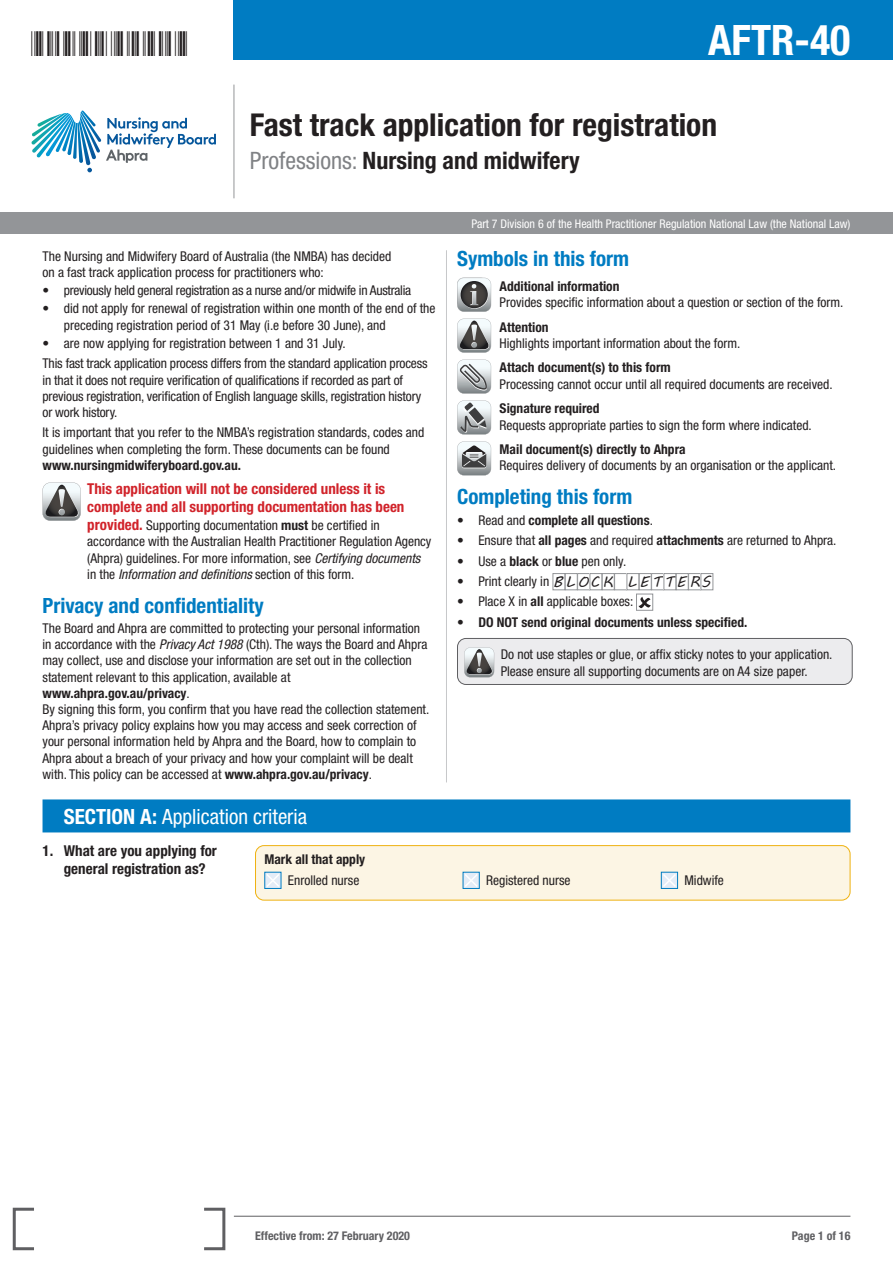
<style>
.page{position:relative;width:893px;height:1263px;background:#fff}
.page>*{position:absolute;margin:0;border:0;box-sizing:border-box;transform-origin:0 0}
.t1{font:700 condensed 42px "Helvetica Neue LT Std";color:#fff}
.t2{font:33px "Free 3 of 9";letter-spacing:.1em;color:#231f20}
.t3{font:700 condensed 31.5px "Helvetica Neue LT Std";color:#231f20}
.t4{font:700 condensed 24px "Helvetica Neue LT Std";color:#231f20}
.Guidelines-header{font:700 condensed 21px "Helvetica Neue LT Std";color:#007cc2}
.Section-header{font:condensed 21px "Helvetica Neue LT Std";color:#fff}
.Guidelines-paragraph{font:700 condensed 15px/18px "Helvetica Neue LT Std";color:#d1232a}
.Questions{font:700 condensed 15px/18px "Helvetica Neue LT Std";color:#231f20}
.t5{font:15px "MV Boli";letter-spacing:.2em;color:#231f20}
.t6{font:15px "MV Boli";letter-spacing:.22em;color:#231f20}
.Guidelines-paragraph-2{font:condensed 13.5px/16.2px "Helvetica Neue LT Std";color:#231f20}
.Guidelines-header-2{font:condensed 13.5px/16.2px "Helvetica Neue LT Std";color:#231f20}
.Section_additional_i{font:condensed 13.5px/16.2px "Helvetica Neue LT Std";color:#231f20}
.Answers_additional_t{font:700 condensed 13.5px "Helvetica Neue LT Std";color:#231f20}
.Guidelines-header-3{font:condensed 13.5px "Helvetica Neue LT Std";letter-spacing:-.02em;color:#231f20}
.Answer_block_text{font:condensed 13.5px "Helvetica Neue LT Std";color:#231f20}
.t7{font:condensed 12px "Helvetica Neue LT Std";color:#fff}
.t8{font:700 condensed 12px "Helvetica Neue LT Std";color:#5f5f62}
.s1{font-weight:400;color:#808285}
.s2{font-weight:700}
.s3{font-weight:700;font-size:15px;color:#d1232a}
.s4{font-style:italic}
.s5{font-weight:400}
</style>
<div class="page">
<svg style="left:32px;top:111px;width:184px;height:61px"></svg>
<hr style="left:234px;top:85px;width:1px;height:113px;background:#939598">
<div style="left:234px;top:0;width:659px;height:60px;background:#007cc2"></div>
<div style="left:0;top:213px;width:893px;height:21px;background:#939598"></div>
<svg style="left:12px;top:1207px;width:214px;height:44px"></svg>
<hr style="left:234px;top:1216px;width:616px;height:1px;background:#5f5f62">
<svg style="left:43px;top:482px;width:38px;height:39px"></svg>
<div style="left:553px;top:573px;width:12px;height:17px;border:1px solid #939598"></div>
<div style="left:565px;top:573px;width:13px;height:17px;border:1px solid #939598"></div>
<div style="left:577px;top:573px;width:13px;height:17px;border:1px solid #939598"></div>
<div style="left:590px;top:573px;width:12px;height:17px;border:1px solid #939598"></div>
<div style="left:602px;top:573px;width:13px;height:17px;border:1px solid #939598"></div>
<div style="left:614px;top:573px;width:13px;height:17px;background:#fff;border:1px solid #939598"></div>
<div style="left:626px;top:573px;width:13px;height:17px;border:1px solid #939598"></div>
<div style="left:639px;top:573px;width:13px;height:17px;border:1px solid #939598"></div>
<div style="left:651px;top:573px;width:13px;height:17px;border:1px solid #939598"></div>
<div style="left:663px;top:573px;width:13px;height:17px;border:1px solid #939598"></div>
<div style="left:676px;top:573px;width:13px;height:17px;border:1px solid #939598"></div>
<div style="left:688px;top:573px;width:13px;height:17px;border:1px solid #939598"></div>
<div style="left:700px;top:573px;width:13px;height:17px;border:1px solid #939598"></div>
<div style="left:636px;top:594px;width:17px;height:17px;background:#fff;border:1px solid #939598"></div>
<svg style="left:638px;top:597px;width:13px;height:11px"></svg>
<div style="left:457px;top:638px;width:395px;height:46px;background:#ececee;border-radius:9px"></div>
<svg style="left:464px;top:647px;width:30px;height:30px"></svg>
<div style="left:457px;top:638px;width:396px;height:47px;border:1px solid #5f5f62;border-radius:9px"></div>
<svg style="left:457px;top:278px;width:34px;height:34px"></svg>
<svg style="left:457px;top:319px;width:34px;height:34px"></svg>
<svg style="left:457px;top:360px;width:34px;height:34px"></svg>
<svg style="left:457px;top:400px;width:34px;height:34px"></svg>
<svg style="left:457px;top:441px;width:34px;height:34px"></svg>
<div style="left:43px;top:799px;width:807px;height:33px;background:#007cc2"></div>
<div style="left:255px;top:846px;width:595px;height:54px;background:#fcf5e4;border-radius:9px"></div>
<svg style="left:264px;top:872px;width:17px;height:17px"></svg>
<svg style="left:265px;top:872px;width:16px;height:16px"></svg>
<svg style="left:463px;top:872px;width:17px;height:17px"></svg>
<svg style="left:463px;top:872px;width:16px;height:16px"></svg>
<div style="left:661px;top:872px;width:17px;height:17px;background:#0880c3"></div>
<svg style="left:661px;top:872px;width:16px;height:16px"></svg>
<div style="left:255px;top:845px;width:595px;height:55px;border:1px solid #efb211;border-radius:9px"></div>
<hr style="left:446px;top:250px;width:1px;height:532px;background:#c7c8ca">
<h2 class="t2" style="left:32px;top:25px;width:158px">*AFTR-401*</h2>
<h1 class="t1" style="left:708px;top:15px;width:144px">AFTR-40</h1>
<h3 class="t3" style="left:250px;top:106px;width:469px">Fast track application for registration</h3>
<h3 class="t4" style="left:250px;top:146px;width:331px"><span class="s1">Professions:</span> Nursing and midwifery</h3>
<p class="t7" style="left:471px;top:216px;width:380px">Part 7 Division 6 of the Health Practitioner Regulation National Law (the National Law)</p>
<p class="Guidelines-paragraph-2" style="left:43px;top:248px;width:350px">The Nursing and Midwifery Board of Australia (the NMBA) has decided on a fast track application process for practitioners who:</p>
<p class="Guidelines-header-3" style="left:43px;top:282px;width:370px">• previously held general registration as a nurse and/or midwife in Australia</p>
<p class="Guidelines-header-2" style="left:64px;top:300px;width:373px;text-indent:-21px">• did not apply for renewal of registration within one month of the end of the preceding registration period of 31 May (i.e before 30 June), and</p>
<p class="Guidelines-header-2" style="left:43px;top:335px;width:305px">• are now applying for registration between 1 and 31 July.</p>
<p class="Guidelines-paragraph-2" style="left:43px;top:355px;width:387px">This fast track application process differs from the standard application process in that it does not require verification of qualifications if recorded as part of previous registration, verification of English language skills, registration history or work history.</p>
<p class="Guidelines-paragraph-2" style="left:43px;top:424px;width:383px">It is important that you refer to the NMBA’s registration standards, codes and guidelines when completing the form. These documents can be found <span class="s2">www.nursingmidwiferyboard.gov.au.</span></p>
<p class="Guidelines-paragraph" style="left:87px;top:480px;width:319px">This application will not be considered unless it is complete and all supporting documentation has been</p>
<p class="Guidelines-paragraph-2" style="left:87px;top:517px;width:345px"><span class="s3">provided.</span> Supporting documentation <span class="s2">must</span> be certified in accordance with the Australian Health Practitioner Regulation Agency (Ahpra) guidelines. For more information, see <span class="s4">Certifying documents </span>in the <span class="s4">Information and definitions</span> section of this form.</p>
<p class="Guidelines-header" style="left:43px;top:592px;width:223px">Privacy and confidentiality</p>
<p class="Guidelines-header-2" style="left:43px;top:620px;width:388px">The Board and Ahpra are committed to protecting your personal information in accordance with the <span class="s4">Privacy Act 1988</span> (Cth). The ways the Board and Ahpra may collect, use and disclose your information are set out in the collection statement relevant to this application, available at <span class="s2">www.ahpra.gov.au/privacy</span>.<br>By signing this form, you confirm that you have read the collection statement.<br>Ahpra’s privacy policy explains how you may access and seek correction of your personal information held by Ahpra and the Board, how to complain to Ahpra about a breach of your privacy and how your complaint will be dealt with. This policy can be accessed at <span class="s2">www.ahpra.gov.au/privacy</span>.</p>
<p class="Section-header" style="left:64px;top:804px;width:245px"><span class="s2">SECTION A:</span> Application criteria</p>
<p class="Guidelines-header" style="left:457px;top:246px;width:174px">Symbols in this form</p>
<p class="Guidelines-paragraph-2" style="left:500px;top:278px;width:345px"><span class="s2">Additional information<br></span>Provides specific information about a question or section of the form.</p>
<p class="Guidelines-paragraph-2" style="left:500px;top:319px;width:242px"><span class="s2">Attention<br></span>Highlights important information about the form.</p>
<p class="Guidelines-paragraph-2" style="left:500px;top:359px;width:335px"><span class="s2">Attach document(s) to this form<br></span>Processing cannot occur until all required documents are received.</p>
<p class="Guidelines-paragraph-2" style="left:500px;top:400px;width:314px"><span class="s2">Signature required<br></span>Requests appropriate parties to sign the form where indicated.</p>
<p class="Guidelines-paragraph-2" style="left:500px;top:441px;width:338px"><span class="s2">Mail document(s) directly to Ahpra<br></span>Requires delivery of documents by an organisation or the applicant.</p>
<p class="Guidelines-header" style="left:457px;top:484px;width:177px">Completing this form</p>
<p class="Answers_additional_t" style="left:457px;top:512px;width:197px"><span class="s5">• Read and</span> complete all questions<span class="s5">.</span></p>
<p class="Guidelines-header-2" style="left:457px;top:532px;width:381px">• Ensure that <span class="s2">all pages</span> and required <span class="s2">attachments</span> are returned to Ahpra.</p>
<p class="Guidelines-header-2" style="left:457px;top:552px;width:171px">• Use a <span class="s2">black</span> or <span class="s2">blue</span> pen only.</p>
<p class="Guidelines-header-2" style="left:457px;top:573px;width:94px">• Print clearly in</p>
<p class="t6" style="left:553px;top:572px;width:61px">BLOCK</p>
<p class="t5" style="left:627px;top:572px;width:85px">LETTERS</p>
<p class="Guidelines-header-2" style="left:457px;top:593px;width:178px">• Place X in <span class="s2">all</span> applicable boxes:</p>
<p class="Answers_additional_t" style="left:457px;top:614px;width:292px">• DO NOT send original documents unless specified.</p>
<p class="Section_additional_i" style="left:501px;top:646px;width:333px">Do not use staples or glue, or affix sticky notes to your application.<br>Please ensure all supporting documents are on A4 size paper.</p>
<p class="Questions" style="left:43px;top:841px;width:12px">1.</p>
<p class="Questions" style="left:64px;top:841px;width:155px">What are you applying for general registration as?</p>
<p class="Answers_additional_t" style="left:264px;top:851px;width:102px">Mark all that apply</p>
<p class="Answer_block_text" style="left:288px;top:872px;width:73px">Enrolled nurse</p>
<p class="Answer_block_text" style="left:486px;top:872px;width:86px">Registered nurse</p>
<p class="Answer_block_text" style="left:684px;top:872px;width:41px">Midwife</p>
<p class="t8" style="left:255px;top:1228px;width:156px">Effective from: 27 February 2020</p>
<p class="t8" style="left:792px;top:1228px;width:60px">Page 1 of 16</p>
</div>
